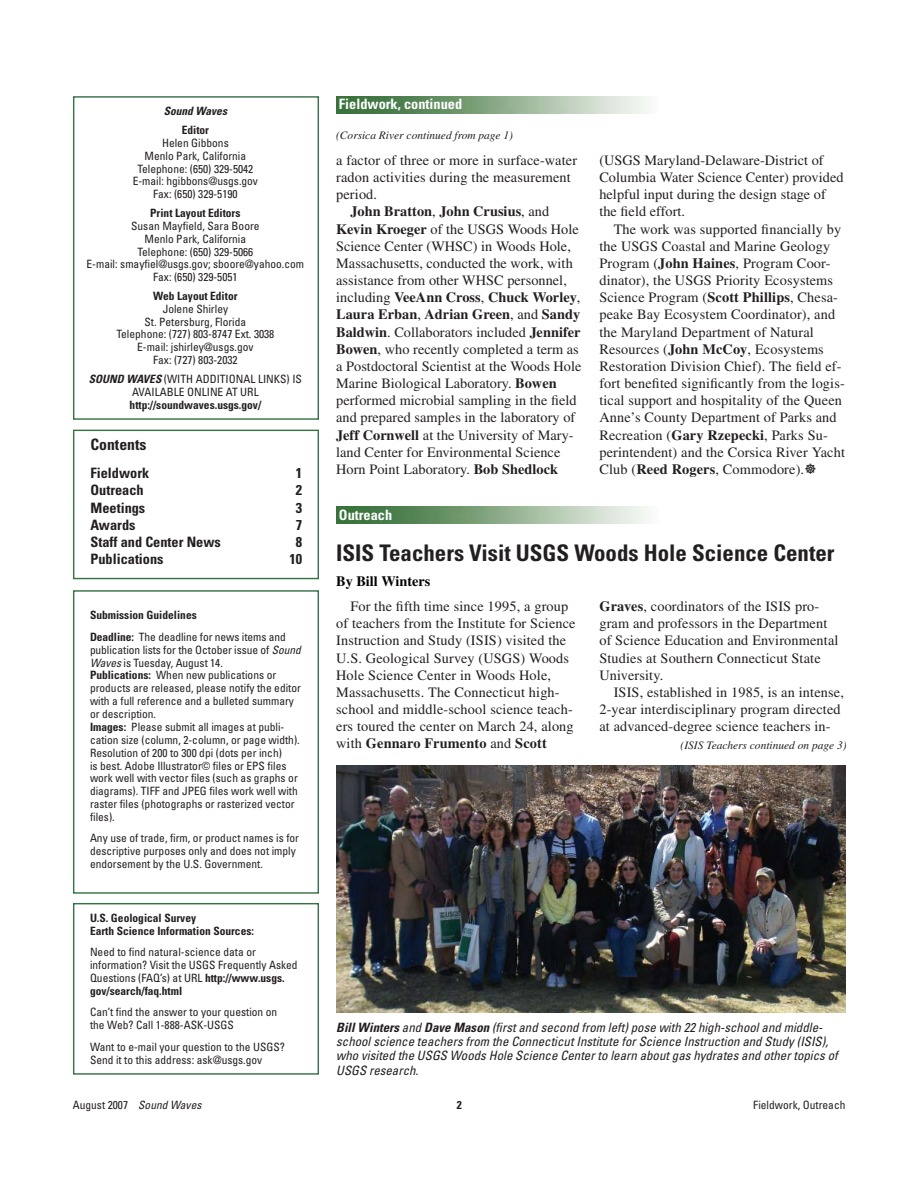
<style>
.page{position:relative;width:918px;height:1188px;background:#fff}
.page>*{position:absolute;margin:0;border:0;box-sizing:border-box;transform-origin:0 0}
.t1{font:700 condensed 22.95px "Univers";color:#231f20}
.t2{font:700 condensed 15.75px "Univers";color:#231f20}
.t3{font:14.25px/17.1px "Times";letter-spacing:.01em;color:#231f20}
.t4{font:700 14.25px "Times";letter-spacing:.005em;color:#231f20}
.t5{font:700 condensed 14.25px "Univers";color:#231f20}
.t6{font:700 condensed 14.25px "Univers";color:#fff}
.t7{font:700 14.25px "Times";color:#010202}
.t8{font:italic condensed 12.9px/14.2px "Univers";color:#231f20}
.t9{font:condensed 11.4px/12.9px "Univers";color:#231f20}
.t10{font:700 condensed 11.4px/21.5px "Univers";color:#231f20}
.t11{font:italic 11.4px "Times";color:#231f20}
.t12{font:italic 700 condensed 11.4px "Univers";color:#231f20}
.s1{font-weight:700;font-style:italic}
.s2{font-weight:400}
.s3{font-style:italic}
.s4{font-weight:700}
.s5{font-family:"Helvetica";font-stretch:normal}
</style>
<div class="page">
<svg style="left:73px;top:429px;width:246px;height:465px"></svg>
<img style="left:336px;top:96px;width:311px;height:17px">
<div style="left:73px;top:903px;width:246px;height:172px;border:1px solid #367247"></div>
<img style="left:336px;top:766px;width:509px;height:246px">
<img style="left:336px;top:507px;width:311px;height:17px">
<div style="left:73px;top:96px;width:246px;height:324px;border:1px solid #367247"></div>
<p class="t12" style="left:164px;top:107px;width:67px">Sound Waves</p>
<p class="t10" style="left:182px;top:120px;width:29px">Editor</p>
<p class="t9" style="left:133px;top:137px;width:127px;text-align:center">Helen Gibbons<br>Menlo Park, California<br>Telephone: (650) 329-5042<br>E-mail: hgibbons@usgs.gov<br>Fax: (650) 329-5190</p>
<p class="t10" style="left:150px;top:203px;width:92px">Print Layout Editors</p>
<p class="t9" style="left:87px;top:220px;width:219px;text-align:center">Susan Mayfield, Sara Boore<br>Menlo Park, California<br>Telephone: (650) 329-5066<br>E-mail: smayfiel@usgs.gov; sboore@yahoo.com<br>Fax: (650) 329-5051</p>
<p class="t10" style="left:153px;top:286px;width:86px">Web Layout Editor</p>
<p class="t9" style="left:116px;top:303px;width:159px;text-align:center">Jolene Shirley<br>St. Petersburg, Florida<br>Telephone: (727) 803-8747 Ext. 3038<br>E-mail: jshirley@usgs.gov<br>Fax: (727) 803-2032</p>
<p class="t9" style="left:89px;top:373px;width:215px;text-align:center"><span class="s1">SOUND WAVES</span> (WITH ADDITIONAL LINKS) IS<br>AVAILABLE ONLINE AT URL</p>
<p class="t10" style="left:130px;top:395px;width:133px">http://soundwaves.usgs.gov/</p>
<p class="t2" style="left:91px;top:438px;width:57px">Contents</p>
<p class="t5" style="left:91px;top:468px;width:60px">Fieldwork</p>
<p class="t5" style="left:296px;top:468px;width:8px">1</p>
<p class="t5" style="left:91px;top:485px;width:55px">Outreach</p>
<p class="t5" style="left:296px;top:485px;width:8px">2</p>
<p class="t5" style="left:91px;top:502px;width:56px">Meetings</p>
<p class="t5" style="left:296px;top:502px;width:8px">3</p>
<p class="t5" style="left:91px;top:519px;width:47px">Awards</p>
<p class="t5" style="left:296px;top:519px;width:8px">7</p>
<p class="t5" style="left:91px;top:537px;width:132px">Staff and Center News</p>
<p class="t5" style="left:296px;top:537px;width:8px">8</p>
<p class="t5" style="left:91px;top:554px;width:75px">Publications</p>
<p class="t5" style="left:290px;top:554px;width:14px">10</p>
<p class="t10" style="left:90px;top:606px;width:198px">Submission Guidelines<br>Deadline: <span class="s2">The dead line for news items and</span></p>
<p class="t9" style="left:90px;top:644px;width:215px">pub li ca tion lists for the October issue of <span class="s3">Sound Waves</span> is Tuesday, August 14.<br><span class="s4">Publications:</span> When new publications or<br>prod ucts are re leased, please no ti fy the ed i tor with a full reference and a bulleted sum ma ry or description.<br><span class="s4">Images:</span> Please sub mit all images at pub li -<br>ca tion size (col umn, 2-column, or page width).<br>Resolution of 200 to 300 dpi (dots per inch)<br>is best. Ado be Illustrator<span class="s5">©</span> files or EPS files work well with vector files (such as graphs or di a grams). TIFF and JPEG files work well with ras ter files (pho to graphs or rasterized vec tor files).</p>
<p class="t9" style="left:90px;top:833px;width:211px">Any use of trade, firm, or product names is for descriptive purposes only and does not imply endorsement by the U.S. Gov ern ment.</p>
<p class="t10" style="left:90px;top:913px;width:166px;line-height:12.9px">U.S. Geological Survey<br>Earth Science Information Sources:</p>
<p class="t9" style="left:90px;top:947px;width:209px">Need to find natural-science data or information? Visit the USGS Frequently Asked Ques tions (FAQ’s) at URL <span class="s4">http://www.usgs. gov/search/faq.html</span></p>
<p class="t9" style="left:90px;top:1007px;width:189px">Can’t find the answer to your question on the Web? Call 1-888-ASK-USGS</p>
<p class="t9" style="left:90px;top:1041px;width:196px">Want to e-mail your question to the USGS?<br>Send it to this address: ask@usgs.gov</p>
<p class="t6" style="left:339px;top:99px;width:125px">Fieldwork, continued</p>
<p class="t11" style="left:336px;top:131px;width:178px">(Corsica River continued from page 1)</p>
<p class="t3" style="left:336px;top:153px;width:242px">a factor of three or more in surface-water</p>
<p class="t3" style="left:336px;top:170px;width:236px">radon activities during the measurement</p>
<p class="t3" style="left:336px;top:187px;width:42px">period.</p>
<p class="t4" style="left:350px;top:206px;width:200px">John Bratton<span class="s2">,</span> John Crusius<span class="s2">, and</span></p>
<p class="t3" style="left:336px;top:222px;width:244px"><span class="s4">Kevin Kroeger</span> of the USGS Woods Hole</p>
<p class="t3" style="left:336px;top:239px;width:236px">Science Center (WHSC) in Woods Hole,</p>
<p class="t3" style="left:336px;top:256px;width:238px">Massachusetts, conducted the work, with</p>
<p class="t3" style="left:336px;top:273px;width:232px">assistance from other WHSC personnel,</p>
<p class="t4" style="left:336px;top:292px;width:246px"><span class="s2">including</span> VeeAnn Cross<span class="s2">,</span> Chuck Worley<span class="s2">,</span></p>
<p class="t4" style="left:336px;top:309px;width:246px">Laura Erban<span class="s2">,</span> Adrian Green<span class="s2">, and</span> Sandy</p>
<p class="t3" style="left:336px;top:325px;width:246px"><span class="s4">Baldwin</span>. Collaborators included <span class="s4">Jennifer</span></p>
<p class="t3" style="left:336px;top:342px;width:244px"><span class="s4">Bowen</span>, who recently completed a term as</p>
<p class="t3" style="left:336px;top:359px;width:247px">a Postdoctoral Scientist at the Woods Hole</p>
<p class="t3" style="left:336px;top:376px;width:222px">Marine Biological Laboratory. <span class="s4">Bowen</span></p>
<p class="t3" style="left:336px;top:393px;width:242px">performed microbial sampling in the field</p>
<p class="t3" style="left:336px;top:410px;width:241px">and prepared samples in the laboratory of</p>
<p class="t3" style="left:336px;top:428px;width:239px"><span class="s4">Jeff Cornwell</span> at the University of Mary-</p>
<p class="t3" style="left:336px;top:445px;width:226px">land Center for Environmental Science</p>
<p class="t3" style="left:336px;top:462px;width:223px">Horn Point Laboratory. <span class="s4">Bob Shedlock</span></p>
<p class="t3" style="left:599px;top:153px;width:246px">(USGS Maryland-Delaware-District of Columbia Water Science Center) provided helpful input during the design stage of the field effort.</p>
<p class="t3" style="left:599px;top:222px;width:247px;text-indent:14px">The work was supported financially by the USGS Coastal and Marine Geology Program (<span class="s4">John Haines</span>, Program Coor&shy;dinator), the USGS Priority Ecosystems Science Program (<span class="s4">Scott Phillips</span>, Chesa&shy;peake Bay Ecosystem Coordinator), and the Maryland Department of Natural Resources (<span class="s4">John McCoy</span>, Ecosystems Restoration Division Chief). The field ef&shy;fort benefited significantly from the logis&shy;tical support and hospitality of the Queen Anne’s County Department of Parks and Recreation (<span class="s4">Gary Rzepecki</span>, Parks Su&shy;perintendent) and the Corsica River Yacht Club (<span class="s4">Reed Rogers</span>, Commodore).</p>
<p class="t6" style="left:339px;top:510px;width:55px">Outreach</p>
<h1 class="t1" style="left:336px;top:544px;width:500px">ISIS Teachers Visit USGS Woods Hole Science Center</h1>
<p class="t7" style="left:336px;top:576px;width:96px">By Bill Winters</p>
<p class="t3" style="left:599px;top:599px;width:241px"><span class="s4">Graves</span>, coordinators of the ISIS pro&shy;gram and professors in the Department of Science Education and Environmental Studies at Southern Connecticut State University.</p>
<p class="t3" style="left:599px;top:685px;width:246px;text-indent:14px">ISIS, established in 1985, is an intense,<br>2-year interdisciplinary program directed at advanced-degree science teachers in-</p>
<p class="t11" style="left:681px;top:741px;width:167px">(ISIS Teachers continued on page 3)</p>
<p class="t3" style="left:336px;top:599px;width:241px;text-indent:14px">For the fifth time since 1995, a group of teachers from the Institute for Science Instruction and Study (ISIS) visited the U.S. Geological Survey (USGS) Woods Hole Science Center in Woods Hole, Massachusetts. The Connecticut high&shy;school and middle-school science teach&shy;ers toured the center on March 24, along with <span class="s4">Gennaro Frumento</span> and <span class="s4">Scott</span></p>
<p class="t8" style="left:336px;top:1021px;width:503px"><span class="s4">BillWinters</span> and <span class="s4">Dave Mason</span> (firstand second from left)pose with 22 high-schooland middle&shy;schoolscience teachers from the ConnecticutInstitute forScience Instruction and Study (ISIS), who visited the USGS Woods Hole Science Centerto learn aboutgas hydrates and othertopics of USGS research.</p>
<p class="t9" style="left:73px;top:1100px;width:132px">August 2007 <span class="s3">Sound Waves</span></p>
<p class="t10" style="left:457px;top:1095px;width:7px">2</p>
<p class="t9" style="left:753px;top:1100px;width:94px">Fieldwork, Outreach</p>
</div>
